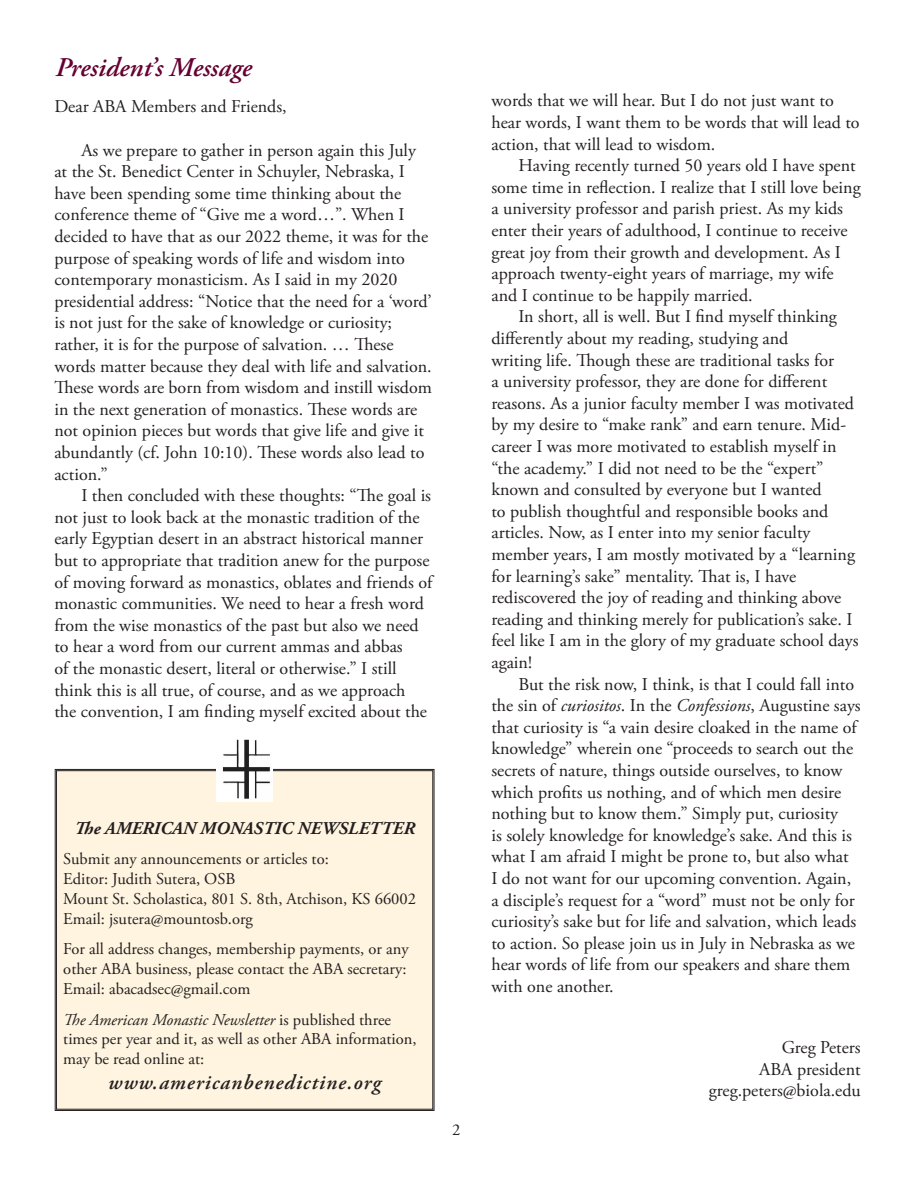
<style>
.page{position:relative;width:918px;height:1188px;background:#fff}
.page>*{position:absolute;margin:0;border:0;box-sizing:border-box;transform-origin:0 0}
.t1{font:italic 600 27px "Adobe Garamond Pro";color:#660032}
.t2{font:italic 600 21px "Adobe Garamond Pro";letter-spacing:.05em;color:#231f20}
.AMN{font:18px/21.6px "Adobe Garamond Pro";color:#231f20}
.t3{font:italic 700 18px "Adobe Garamond Pro";color:#231f20}
.t4{font:16.5px/19.8px "Adobe Garamond Pro";color:#231f20}
.s1{font-style:italic}
</style>
<div class="page">
<div style="left:55px;top:769px;width:379px;height:342px;background:#fff4df"></div>
<img style="left:216px;top:739px;width:56px;height:62px">
<p class="t1" style="left:55px;top:52px;width:198px">President’s Message</p>
<p class="AMN" style="left:54px;top:97px;width:234px">Dear ABA Members and Friends,</p>
<p class="AMN" style="left:54px;top:140px;width:379px;text-indent:27px">As we prepare to gather in person again this July at the St. Benedict Center in Schuyler, Nebraska, I have been spending some time thinking about the conference theme of “Give me a word…”. When I decided to have that as our 2022 theme, it was for the purpose of speaking words of life and wisdom into contemporary monasticism. As I said in my 2020 presidential address: “Notice that the need for a ‘word’ is not just for the sake of knowledge or curiosity; rather, it is for the purpose of salvation. … These words matter because they deal with life and salvation.<br>These words are born from wisdom and instill wisdom in the next generation of monastics. These words are not opinion pieces but words that give life and give it abundantly (cf. John 10:10). These words also lead to action.”</p>
<p class="AMN" style="left:54px;top:485px;width:380px;text-indent:27px">I then concluded with these thoughts: “The goal is not just to look back at the monastic tradition of the early Egyptian desert in an abstract historical manner but to appropriate that tradition anew for the purpose of moving forward as monastics, oblates and friends of monastic communities. We need to hear a fresh word from the wise monastics of the past but also we need to hear a word from our current ammas and abbas<br>of the monastic desert, literal or otherwise.” I still think this is all true, of course, and as we approach<br>the convention, I am finding myself excited about the</p>
<p class="t3" style="left:75px;top:818px;width:341px">The AMERICAN MONASTIC NEWSLETTER</p>
<p class="t4" style="left:63px;top:850px;width:267px">Submit any announcements or articles to:</p>
<p class="t4" style="left:63px;top:870px;width:174px">Editor: Judith Sutera, OSB</p>
<p class="t4" style="left:63px;top:889px;width:354px">Mount St. Scholastica, 801 S. 8th, Atchison, KS 66002</p>
<p class="t4" style="left:63px;top:909px;width:191px">Email: jsutera@mountosb.org</p>
<p class="t4" style="left:63px;top:940px;width:347px">For all address changes, membership payments, or any other ABA business, please contact the ABA secretary:</p>
<p class="t4" style="left:63px;top:979px;width:189px">Email: abacadsec@gmail.com</p>
<p class="t4" style="left:63px;top:1010px;width:355px"><span class="s1">The American Monastic Newsletter</span> is published three times per year and it, as well as other ABA information, may be read online at:</p>
<p class="t2" style="left:108px;top:1071px;width:274px">www.americanbenedictine.org</p>
<p class="t4" style="left:452px;top:1121px;width:10px">2</p>
<p class="AMN" style="left:491px;top:91px;width:370px">words that we will hear. But I do not just want to hear words, I want them to be words that will lead to action, that will lead to wisdom.</p>
<p class="AMN" style="left:491px;top:155px;width:371px;text-indent:27px">Having recently turned 50 years old I have spent some time in reflection. I realize that I still love being a university professor and parish priest. As my kids enter their years of adulthood, I continue to receive great joy from their growth and development. As I approach twenty-eight years of marriage, my wife and I continue to be happily married.</p>
<p class="AMN" style="left:491px;top:307px;width:369px;text-indent:27px">In short, all is well. But I find myself thinking differently about my reading, studying and<br>writing life. Though these are traditional tasks for<br>a university professor, they are done for different reasons. As a junior faculty member I was motivated by my desire to “make rank” and earn tenure. Mid&shy;career I was more motivated to establish myself in “the academy.” I did not need to be the “expert” known and consulted by everyone but I wanted<br>to publish thoughtful and responsible books and articles. Now, as I enter into my senior faculty member years, I am mostly motivated by a “learning for learning’s sake” mentality. That is, I have rediscovered the joy of reading and thinking above reading and thinking merely for publication’s sake. I feel like I am in the glory of my graduate school days again!</p>
<p class="AMN" style="left:491px;top:674px;width:371px;text-indent:27px">But the risk now, I think, is that I could fall into the sin of <span class="s1">curiositos</span>. In the <span class="s1">Confessions</span>, Augustine says that curiosity is “a vain desire cloaked in the name of knowledge” wherein one “proceeds to search out the secrets of nature, things outside ourselves, to know which profits us nothing, and of which men desire nothing but to know them.” Simply put, curiosity<br>is solely knowledge for knowledge’s sake. And this is what I am afraid I might be prone to, but also what<br>I do not want for our upcoming convention. Again, a disciple’s request for a “word” must not be only for curiosity’s sake but for life and salvation, which leads to action. So please join us in July in Nebraska as we hear words of life from our speakers and share them with one another.</p>
<p class="AMN" style="left:782px;top:1037px;width:80px">Greg Peters</p>
<p class="AMN" style="left:759px;top:1059px;width:103px">ABA president</p>
<p class="AMN" style="left:709px;top:1081px;width:154px">greg.peters@biola.edu</p>
</div>
